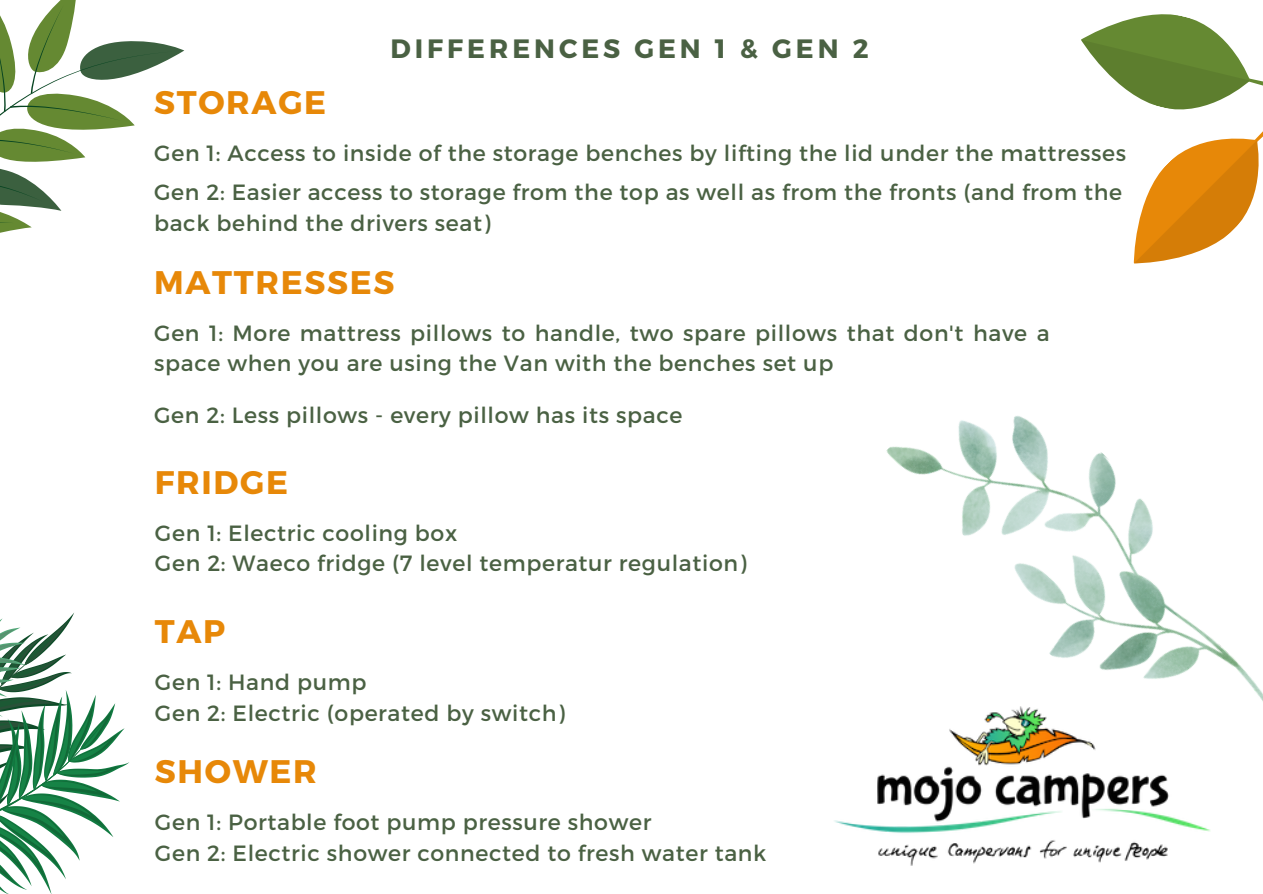
<style>
.page{position:relative;width:1263px;height:894px;background:#fff}
.page>*{position:absolute;margin:0;border:0;box-sizing:border-box;transform-origin:0 0}
.t1{font:700 32.55px "Montserrat";letter-spacing:.05em;color:#e78808}
.t2{font:700 26.55px "Montserrat";letter-spacing:.15em;color:#4a6143}
.t3{font:22.05px/30.3px "Montserrat";letter-spacing:.03em;color:#4a6143}
</style>
<div class="page">
<svg style="left:1081px;top:14px;width:182px;height:250px"></svg>
<img style="left:834px;top:784px;width:376px;height:81px">
<svg style="left:0;top:0;width:184px;height:233px"></svg>
<svg style="left:0;top:613px;width:129px;height:280px"></svg>
<img style="left:877px;top:416px;width:386px;height:368px">
<p class="t2" style="left:391px;top:31px;width:480px">DIFFERENCES GEN 1 &amp; GEN 2</p>
<p class="t1" style="left:154px;top:81px;width:174px">STORAGE</p>
<p class="t3" style="left:154px;top:136px;width:973px">Gen 1: Access to inside of the storage benches by lifting the lid under the mattresses</p>
<p class="t3" style="left:154px;top:176px;width:969px">Gen 2: Easier access to storage from the top as well as from the fronts (and from the back behind the drivers seat)</p>
<p class="t1" style="left:154px;top:261px;width:242px">MATTRESSES</p>
<p class="t3" style="left:154px;top:317px;width:897px">Gen 1: More mattress pillows to handle, two spare pillows that don't have a space when you are using the Van with the benches set up</p>
<p class="t3" style="left:154px;top:399px;width:530px">Gen 2: Less pillows - every pillow has its space</p>
<p class="t1" style="left:155px;top:461px;width:135px">FRIDGE</p>
<p class="t3" style="left:155px;top:516px;width:304px">Gen 1: Electric cooling box</p>
<p class="t3" style="left:155px;top:547px;width:593px">Gen 2: Waeco fridge (7 level temperatur regulation)</p>
<p class="t1" style="left:155px;top:610px;width:72px">TAP</p>
<p class="t3" style="left:155px;top:666px;width:213px">Gen 1: Hand pump</p>
<p class="t3" style="left:155px;top:696px;width:411px">Gen 2: Electric (operated by switch)</p>
<p class="t1" style="left:155px;top:750px;width:164px">SHOWER</p>
<p class="t3" style="left:155px;top:806px;width:498px">Gen 1: Portable foot pump pressure shower</p>
<p class="t3" style="left:155px;top:836px;width:613px">Gen 2: Electric shower connected to fresh water tank</p>
</div>
